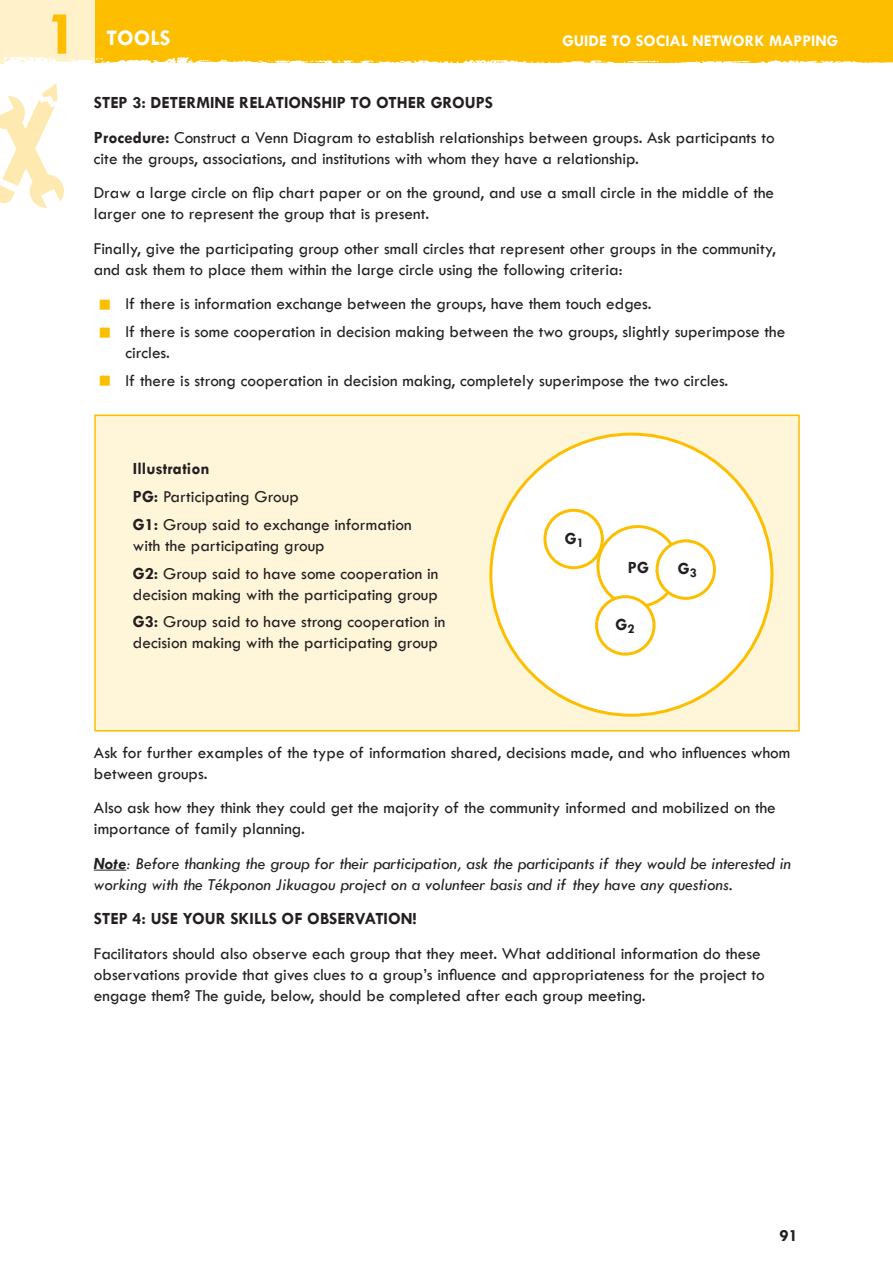
<style>
.page{position:relative;width:893px;height:1263px;background:#fff}
.page>*{position:absolute;margin:0;border:0;box-sizing:border-box;transform-origin:0 0}
.t1{font:700 63px "Tw Cen";color:#febe00}
.t2{font:700 22.5px "Tw Cen";color:#fff}
.t3{font:17.25px/21px "Tw Cen";color:#231f20}
.t4{font:italic 17.25px/21px "Tw Cen";color:#231f20}
.t5{font:700 17.25px "Tw Cen";color:#231f20}
.t6{font:700 16.5px "Tw Cen";color:#fff}
.s1{font-weight:700}
.s2{color:#febe00}
</style>
<div class="page">
<div style="left:0;top:0;width:893px;height:63px;background:#febe00"></div>
<div style="left:0;top:0;width:94px;height:64px;background:#fff1c9"></div>
<img style="left:0;top:83px;width:63px;height:125px">
<div style="left:94px;top:414px;width:704px;height:317px;background:#fff5d9"></div>
<hr style="left:94px;top:870px;width:32px;height:1px;background:#231f20">
<div style="left:491px;top:434px;width:281px;height:281px;background:#fff;border-radius:50%"></div>
<div style="left:596px;top:525px;width:83px;height:83px;border:3px solid #febe00;border-radius:50%"></div>
<div style="left:597px;top:597px;width:57px;height:57px;background:#fff;border-radius:50%"></div>
<div style="left:595px;top:595px;width:61px;height:61px;border:3px solid #febe00;border-radius:50%"></div>
<div style="left:657px;top:541px;width:57px;height:57px;background:#fff;border-radius:50%"></div>
<div style="left:655px;top:539px;width:61px;height:61px;border:3px solid #febe00;border-radius:50%"></div>
<div style="left:545px;top:510px;width:57px;height:58px;background:#fff;border-radius:50%"></div>
<div style="left:543px;top:509px;width:61px;height:60px;border:3px solid #febe00;border-radius:50%"></div>
<div style="left:94px;top:415px;width:706px;height:316px;border:2px solid #febe00"></div>
<h1 class="t1" style="left:45px;top:-4px;width:35px">1</h1>
<h2 class="t2" style="left:106px;top:24px;width:66px">TOOLS</h2>
<p class="t6" style="left:562px;top:31px;width:277px">GUIDE TO SOCIAL NETWORK MAPPING</p>
<p class="t3" style="left:94px;top:85px;width:682px;line-height:34.5px"><span class="s1">STEP 3: DETERMINE RELATIONSHIP TO OTHER GROUPS<br>Procedure:</span> Construct a Venn Diagram to establish relationships between groups. Ask participants to</p>
<p class="t3" style="left:94px;top:141px;width:682px;line-height:34.5px">cite the groups, associations, and institutions with whom they have a relationship.<br>Draw a large circle on flip chart paper or on the ground, and use a small circle in the middle of the</p>
<p class="t3" style="left:94px;top:196px;width:683px;line-height:34.5px">larger one to represent the group that is present.<br>Finally, give the participating group other small circles that represent other groups in the community,</p>
<p class="t3" style="left:94px;top:259px;width:530px">and ask them to place them within the large circle using the following criteria:</p>
<p class="t3" style="left:98px;top:293px;width:555px"><span class="s2">■</span> If there is information exchange between the groups, have them touch edges.</p>
<p class="t3" style="left:125px;top:321px;width:661px;text-indent:-27px"><span class="s2">■</span> If there is some cooperation in decision making between the two groups, slightly superimpose the circles.</p>
<p class="t3" style="left:98px;top:370px;width:631px"><span class="s2">■</span> If there is strong cooperation in decision making, completely superimpose the two circles.</p>
<p class="t3" style="left:133px;top:455px;width:280px;line-height:27.8px"><span class="s1">Illustration<br>PG:</span> Participating Group<br><span class="s1">G1:</span> Group said to exchange information</p>
<p class="t3" style="left:133px;top:531px;width:307px;line-height:27.8px">with the participating group<br><span class="s1">G2:</span> Group said to have some cooperation in</p>
<p class="t3" style="left:133px;top:580px;width:314px;line-height:27.8px">decision making with the participating group<br><span class="s1">G3:</span> Group said to have strong cooperation in</p>
<p class="t3" style="left:133px;top:632px;width:307px">decision making with the participating group</p>
<p class="t5" style="left:565px;top:528px;width:21px">G<sub>1</sub></p>
<p class="t5" style="left:628px;top:557px;width:23px">PG</p>
<p class="t5" style="left:616px;top:614px;width:21px">G<sub>2</sub></p>
<p class="t5" style="left:678px;top:558px;width:21px">G<sub>3</sub></p>
<p class="t3" style="left:94px;top:742px;width:698px">Ask for further examples of the type of information shared, decisions made, and who influences whom between groups.</p>
<p class="t3" style="left:94px;top:797px;width:683px">Also ask how they think they could get the majority of the community informed and mobilized on the importance of family planning.</p>
<p class="t4" style="left:94px;top:853px;width:699px"><span class="s1">Note</span>: Before thanking the group for their participation, ask the participants if they would be interested in working with the Tékponon Jikuagou project on a volunteer basis and if they have any questions.</p>
<p class="t5" style="left:94px;top:908px;width:324px">STEP 4: USE YOUR SKILLS OF OBSERVATION!</p>
<p class="t3" style="left:94px;top:943px;width:672px">Facilitators should also observe each group that they meet. What additional information do these observations provide that gives clues to a group’s influence and appropriateness for the project to engage them? The guide, below, should be completed after each group meeting.</p>
<p class="t5" style="left:780px;top:1226px;width:20px">91</p>
</div>
